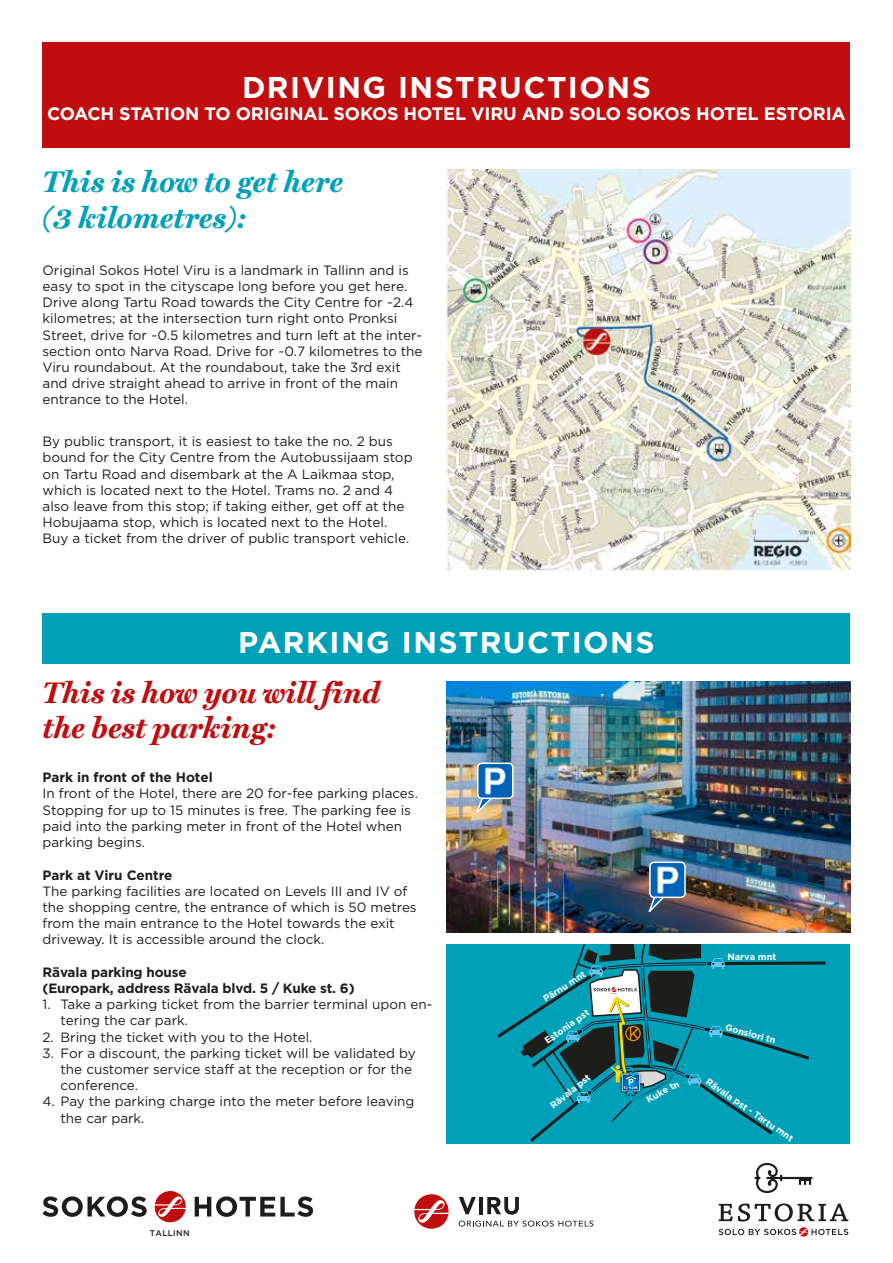
<style>
.page{position:relative;width:893px;height:1263px;background:#fff}
.page>*{position:absolute;margin:0;border:0;box-sizing:border-box;transform-origin:0 0}
.t1{font:700 30px "Gotham";letter-spacing:.05em;color:#fff}
.t2{font:italic 700 30px/34.5px "Miller Text";color:#c00d0e}
.t3{font:italic 700 30px/36px "Miller Text";color:#00a1b8}
.t4{font:700 18px "Gotham";letter-spacing:-.01em;color:#fff}
.t5{font:13.5px/16.2px "Gotham";color:#1d1d1b}
.t6{font:700 13.5px/16.2px "Gotham";letter-spacing:-.01em;color:#1d1d1b}
.t7{font:700 9.3px "Gotham HTF";color:#fff}
.t8{font:500 8.25px "Gotham";letter-spacing:.04em;color:#1d1d1b}
</style>
<div class="page">
<div style="left:43px;top:43px;width:807px;height:105px;background:#c00d0e"></div>
<img style="left:446px;top:170px;width:404px;height:400px">
<svg style="left:414px;top:1194px;width:35px;height:35px"></svg>
<svg style="left:459px;top:1197px;width:134px;height:29px"></svg>
<div style="left:43px;top:613px;width:807px;height:51px;background:#00a1b8"></div>
<img style="left:446px;top:681px;width:404px;height:251px">
<svg style="left:645px;top:891px;width:26px;height:27px"></svg>
<img style="left:652px;top:864px;width:31px;height:31px">
<div style="left:649px;top:861px;width:37px;height:37px;border:2px solid #fff;border-radius:4px"></div>
<svg style="left:473px;top:792px;width:26px;height:27px"></svg>
<img style="left:480px;top:763px;width:33px;height:35px">
<div style="left:477px;top:762px;width:36px;height:37px;border:2px solid #fff;border-radius:4px"></div>
<div style="left:446px;top:944px;width:404px;height:199px;background:#00a1b8"></div>
<svg style="left:497px;top:944px;width:329px;height:198px"></svg>
<svg style="left:154px;top:1191px;width:32px;height:31px"></svg>
<svg style="left:43px;top:1196px;width:104px;height:21px"></svg>
<svg style="left:195px;top:1196px;width:118px;height:21px"></svg>
<svg style="left:719px;top:1203px;width:129px;height:18px"></svg>
<svg style="left:719px;top:1227px;width:129px;height:9px"></svg>
<svg style="left:755px;top:1162px;width:57px;height:31px"></svg>
<h1 class="t1" style="left:242px;top:70px;width:410px">Driving instructions</h1>
<h2 class="t4" style="left:47px;top:103px;width:118px">COACH STATION</h2>
<h2 class="t4" style="left:204px;top:103px;width:44px">TO ORIGIN</h2>
<h2 class="t4" style="left:303px;top:103px;width:180px">AL SOKOS HOTEL VIRU</h2>
<h2 class="t4" style="left:522px;top:103px;width:322px">and Solo Sokos Hotel Estoria</h2>
<h1 class="t3" style="left:43px;top:163px;width:302px">This is how to get here (3 kilometres):</h1>
<p class="t5" style="left:43px;top:262px;width:382px">Original Sokos Hotel Viru is a landmark in Tallinn and is easy to spot in the cityscape long before you get here.<br>Drive along Tartu Road towards the City Centre for ~2.4 kilometres; at the intersection turn right onto Pronksi Street, drive for ~0.5 kilometres and turn left at the inter&shy;section onto Narva Road. Drive for ~0.7 kilometres to the Viru roundabout. At the roundabout, take the 3rd exit and drive straight ahead to arrive in front of the main entrance to the Hotel.</p>
<p class="t5" style="left:43px;top:433px;width:372px">By public transport, it is easiest to take the no. 2 bus bound for the City Centre from the Autobussijaam stop on Tartu Road and disembark at the A Laikmaa stop, which is located next to the Hotel. Trams no. 2 and 4 also leave from this stop; if taking either, get off at the Hobujaama stop, which is located next to the Hotel.<br>Buy a ticket from the driver of public transport vehicle.</p>
<h1 class="t1" style="left:238px;top:624px;width:418px">Parking instructions</h1>
<h1 class="t2" style="left:43px;top:675px;width:339px">This is how you will find the best parking:</h1>
<p class="t6" style="left:43px;top:769px;width:172px">Park in front of the Hotel</p>
<p class="t5" style="left:43px;top:785px;width:377px">In front of the Hotel, there are 20 for-fee parking places.<br>Stopping for up to 15 minutes is free. The parking fee is paid into the parking meter in front of the Hotel when parking begins.</p>
<p class="t6" style="left:43px;top:866px;width:132px">Park at Viru Centre</p>
<p class="t5" style="left:43px;top:883px;width:376px">The parking facilities are located on Levels III and IV of the shopping centre, the entrance of which is 50 metres from the main entrance to the Hotel towards the exit driveway. It is accessible around the clock.</p>
<p class="t6" style="left:43px;top:963px;width:314px">Rävala parking house<br>(Europark, address Rävala blvd. 5 / Kuke st. 6)</p>
<p class="t5" style="left:61px;top:996px;width:373px;text-indent:-18px">1. Take a parking ticket from the barrier terminal upon en&shy;tering the car park.</p>
<p class="t5" style="left:43px;top:1028px;width:272px">2. Bring the ticket with you to the Hotel.</p>
<p class="t5" style="left:61px;top:1045px;width:357px;text-indent:-18px">3. For a discount, the parking ticket will be validated by the customer service staff at the reception or for the conference.</p>
<p class="t5" style="left:61px;top:1093px;width:355px;text-indent:-18px">4. Pay the parking charge into the meter before leaving the car park.</p>
<p class="t8" style="left:150px;top:1228px;width:41px">TALLINN</p>
<p class="t7" style="left:541px;top:994px;width:49px;rotate:-32deg">Pärnu mnt</p>
<p class="t7" style="left:542px;top:1037px;width:54px;rotate:-35deg">Estonia pst</p>
<p class="t7" style="left:548px;top:1103px;width:50px;rotate:-40deg">Rävala pst</p>
<p class="t7" style="left:644px;top:1095px;width:37px;rotate:-28deg">Kuke tn</p>
<p class="t7" style="left:727px;top:951px;width:50px">Narva mnt</p>
<p class="t7" style="left:727px;top:1022px;width:53px;rotate:15deg">Gonsiori tn</p>
<p class="t7" style="left:710px;top:1076px;width:105px;rotate:34deg">Rävala pst - Tartu mnt</p>
</div>
